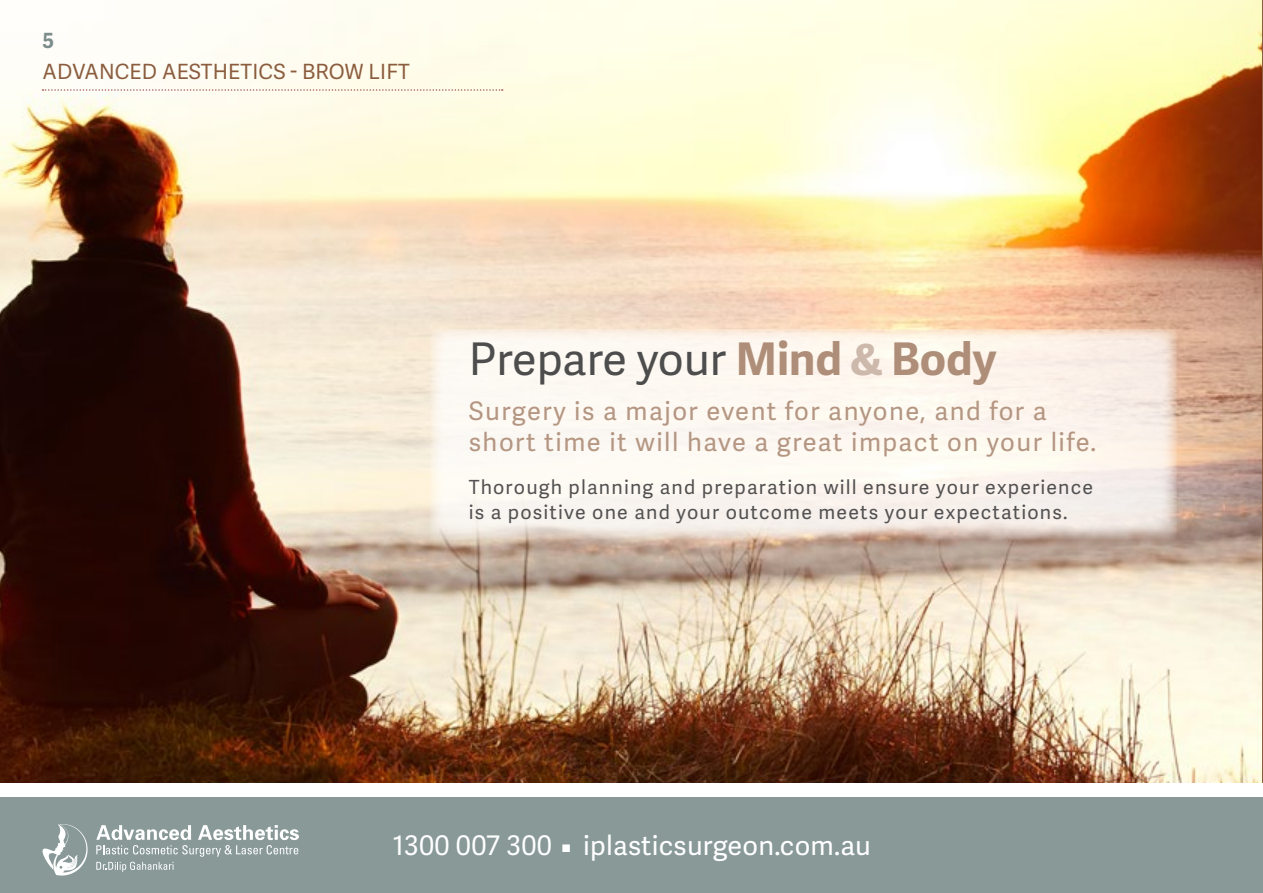
<style>
.page{position:relative;width:1263px;height:893px;background:#fff}
.page>*{position:absolute;margin:0;border:0;box-sizing:border-box;transform-origin:0 0}
.t1{font:45px "Adelle Sans";color:#4d4d4d}
.t2{font:27px "Adelle Sans";letter-spacing:.01em;color:#fff}
.t3{font:25.5px/31.5px "Adelle Sans";letter-spacing:.06em;color:#b49682}
.t4{font:21px "Adelle Sans";letter-spacing:.01em;color:#8b5d3e}
.t5{font:700 21px "Adelle Sans";color:#7d8d8c}
.t6{font:19.5px/25.5px "Adelle Sans";letter-spacing:.06em;color:#535252}
.s1{font-weight:700;color:#ae8e78}
.s2{font-weight:700;color:#cdb9ac}
.s3{font-weight:700;font-size:15px}
</style>
<div class="page">
<img style="left:0;top:0;width:1261px;height:783px">
<svg style="left:43px;top:89px;width:460px;height:2px"></svg>
<div style="left:0;top:795px;width:1263px;height:98px;background:#889998"></div>
<div style="left:0;top:783px;width:1263px;height:14px;background:#fff"></div>
<svg style="left:43px;top:824px;width:45px;height:51px"></svg>
<svg style="left:96px;top:825px;width:203px;height:47px"></svg>
<svg style="left:429px;top:329px;width:747px;height:211px;fill:#fcf6ef"></svg>
<p class="t5" style="left:43px;top:25px;width:13px">5</p>
<p class="t4" style="left:43px;top:56px;width:369px">ADVANCED AESTHETICS - BROW LIFT</p>
<h1 class="t1" style="left:469px;top:327px;width:529px">Prepare your <span class="s1">Mind</span> <span class="s2">&amp;</span> <span class="s1">Body</span></h1>
<h3 class="t3" style="left:469px;top:394px;width:629px">Surgery is a major event for anyone, and for a short time it will have a great impact on your life.</h3>
<p class="t6" style="left:469px;top:473px;width:626px">Thorough planning and preparation will ensure your experience is a positive one and your outcome meets your expectations.</p>
<h2 class="t2" style="left:393px;top:827px;width:480px">1300 007 300 <span class="s3">W</span> iplasticsurgeon.com.au</h2>
</div>
